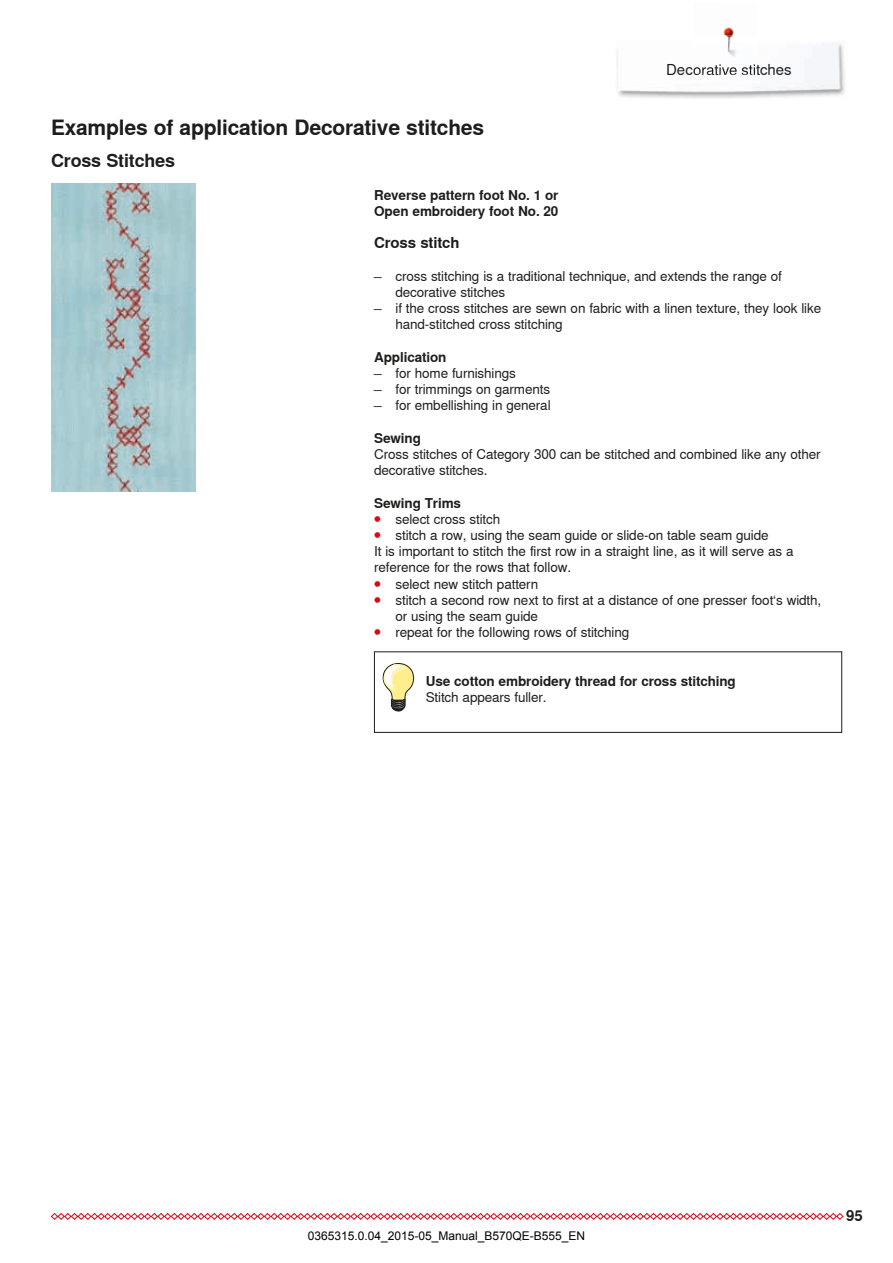
<style>
.page{position:relative;width:893px;height:1263px;background:#fff}
.page>*{position:absolute;margin:0;border:0;box-sizing:border-box;transform-origin:0 0}
.t1{font:700 21px "Nimbus Sans Global";letter-spacing:-.01em;color:#1d1d1b}
.t2{font:700 18px "Nimbus Sans Global";letter-spacing:-.01em;color:#1d1d1b}
.t3{font:15px "Nimbus Sans Global";letter-spacing:-.005em;color:#1d1d1b}
.t4{font:700 15px "Nimbus Sans Global";letter-spacing:-.01em;color:#1d1d1b}
.t5{font:13.5px/16.2px "Nimbus Sans Global";letter-spacing:-.01em;color:#1d1d1b}
.t6{font:700 13.5px/16.2px "Nimbus Sans Global";letter-spacing:-.01em;color:#1d1d1b}
.t7{font:12px "Arial";color:#000}
.s1{font-weight:700;font-size:12px;color:#e30614}
</style>
<div class="page">
<svg style="left:51px;top:1213px;width:793px;height:7px"></svg>
<img style="left:617px;top:44px;width:228px;height:54px">
<img style="left:668px;top:64px;width:123px;height:11px">
<img style="left:692px;top:27px;width:66px;height:48px">
<img style="left:692px;top:64px;width:65px;height:11px">
<img style="left:51px;top:184px;width:145px;height:307px">
<svg style="left:383px;top:663px;width:31px;height:48px"></svg>
<div style="left:374px;top:652px;width:468px;height:81px;border:1px solid #1d1d1b"></div>
<h1 class="t1" style="left:51px;top:115px;width:435px">Examples of application Decorative stitches</h1>
<h2 class="t2" style="left:51px;top:151px;width:126px">Cross Stitches</h2>
<p class="t3" style="left:666px;top:61px;width:127px">Decorative stitches</p>
<p class="t6" style="left:374px;top:187px;width:186px">Reverse pattern foot No. 1 or<br>Open embroidery foot No. 20</p>
<p class="t4" style="left:374px;top:234px;width:87px">Cross stitch</p>
<p class="t5" style="left:374px;top:268px;width:409px">̶ cross stitching is a traditional technique, and extends the range of</p>
<p class="t5" style="left:395px;top:284px;width:111px">decorative stitches</p>
<p class="t5" style="left:374px;top:300px;width:448px">̶ if the cross stitches are sewn on fabric with a linen texture, they look like</p>
<p class="t5" style="left:395px;top:317px;width:169px">hand-stitched cross stitching</p>
<p class="t6" style="left:374px;top:349px;width:74px">Application</p>
<p class="t5" style="left:374px;top:365px;width:178px">̶ for home furnishings<br>̶ for trimmings on garments ̶ for embellishing in general</p>
<p class="t6" style="left:374px;top:430px;width:48px">Sewing</p>
<p class="t5" style="left:374px;top:446px;width:448px">Cross stitches of Category 300 can be stitched and combined like any other decorative stitches.</p>
<p class="t6" style="left:374px;top:495px;width:88px">Sewing Trims</p>
<p class="t5" style="left:374px;top:511px;width:128px"><span class="s1">⦁</span> select cross stitch</p>
<p class="t5" style="left:374px;top:527px;width:396px"><span class="s1">⦁</span> stitch a row, using the seam guide or slide-on table seam guide</p>
<p class="t5" style="left:374px;top:543px;width:421px">It is important to stitch the first row in a straight line, as it will serve as a</p>
<p class="t5" style="left:374px;top:560px;width:198px">reference for the rows that follow.</p>
<p class="t5" style="left:374px;top:576px;width:165px"><span class="s1">⦁</span> select new stitch pattern</p>
<p class="t5" style="left:374px;top:592px;width:449px"><span class="s1">⦁</span> stitch a second row next to first at a distance of one presser foot‘s width,</p>
<p class="t5" style="left:395px;top:608px;width:144px">or using the seam guide</p>
<p class="t5" style="left:374px;top:624px;width:257px"><span class="s1">⦁</span> repeat for the following rows of stitching</p>
<p class="t6" style="left:426px;top:673px;width:312px">Use cotton embroidery thread for cross stitching</p>
<p class="t5" style="left:426px;top:689px;width:122px">Stitch appears fuller.</p>
<p class="t7" style="left:308px;top:1227px;width:279px">0365315.0.04_2015-05_Manual_B570QE-B555_EN</p>
<p class="t4" style="left:846px;top:1207px;width:18px">95</p>
</div>
